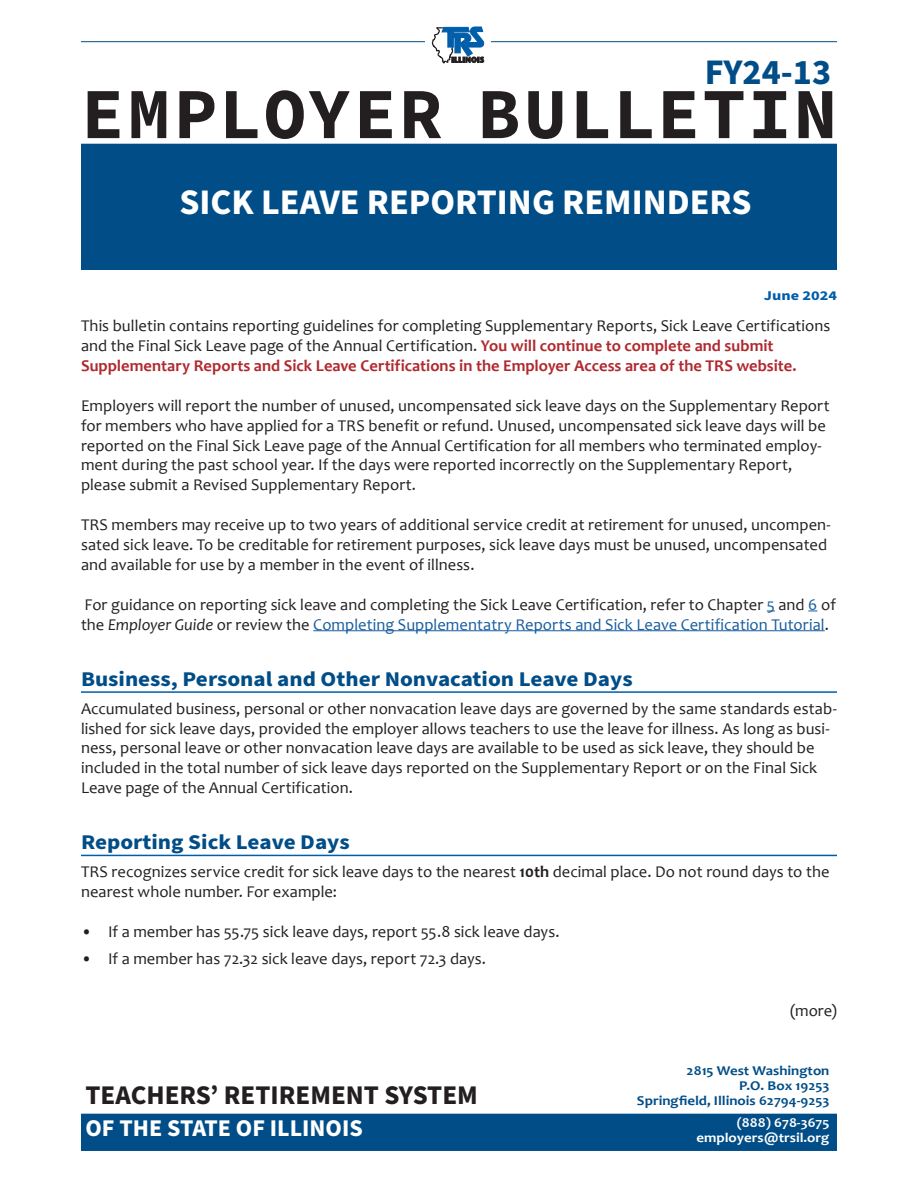
<style>
.page{position:relative;width:918px;height:1188px;background:#fff}
.page>*{position:absolute;margin:0;border:0;box-sizing:border-box;transform-origin:0 0}
.t1{font:700 72px "Source Code Pro";letter-spacing:.035em;color:#231f20}
.Headline{font:700 36px "Source Sans Pro";color:#fff}
.t2{font:700 36px "Source Sans Pro";color:#004d87}
.t3{font:700 27px "Source Sans Pro";color:#231f20}
.t4{font:700 24px "Source Sans Pro";color:#fff}
.Subhead{font:700 21px "Source Sans Pro";color:#004d87;scale:1.1 1}
.Body_Text{font:16.5px/19.8px "Candara";letter-spacing:.005em;color:#231f20}
.bullet{font:16.5px "Candara";color:#231f20}
.t5{font:700 13.5px/15px "Candara";color:#004d87;text-align:right;scale:1.1 1}
.t6{font:700 13.5px/15px "Candara";color:#fff;text-align:right;scale:1.1 1}
.t7{font:700 13.5px "Source Sans Pro";color:#005daa;scale:1.2 1}
.s1{font-weight:700;color:#b0292f}
.s2{color:#175d9e}
.s3{font-style:italic}
.s4{font-weight:700}
</style>
<div class="page">
<div style="left:81px;top:144px;width:756px;height:126px;background:#004d87"></div>
<div style="left:81px;top:1114px;width:756px;height:37px;background:#004d87"></div>
<hr style="left:81px;top:41px;width:756px;height:1px;background:#004d87">
<div style="left:425px;top:27px;width:66px;height:51px;background:#fff"></div>
<svg style="left:432px;top:27px;width:52px;height:37px"></svg>
<hr style="left:313px;top:631px;width:512px;height:1px;background:#175d9e">
<hr style="left:81px;top:691px;width:756px;height:2px;background:#005daa">
<hr style="left:81px;top:855px;width:756px;height:1px;background:#005daa">
<p class="t2" style="left:705px;top:48px;width:128px">FY24-13</p>
<h1 class="t1" style="left:81px;top:62px;width:758px">EMPLOYER BULLETIN</h1>
<p class="Headline" style="left:179px;top:178px;width:573px">SICK LEAVE REPORTING REMINDERS</p>
<p class="t7" style="left:764px;top:286px;width:62px">June 2024</p>
<p class="Body_Text" style="left:81px;top:316px;width:751px">This bulletin contains reporting guidelines for completing Supplementary Reports, Sick Leave Certifications and the Final Sick Leave page of the Annual Certification. <span class="s1">You will continue to complete and submit<br>Supplementary Reports and Sick Leave Certifications in the Employer Access area of the TRS website.</span></p>
<p class="Body_Text" style="left:81px;top:396px;width:750px">Employers will report the number of unused, uncompensated sick leave days on the Supplementary Report for members who have applied for a TRS benefit or refund. Unused, uncompensated sick leave days will be reported on the Final Sick Leave page of the Annual Certification for all members who terminated employ&shy;ment during the past school year. If the days were reported incorrectly on the Supplementary Report, please submit a Revised Supplementary Report.</p>
<p class="Body_Text" style="left:81px;top:515px;width:751px">TRS members may receive up to two years of additional service credit at retirement for unused, uncompen&shy;sated sick leave. To be creditable for retirement purposes, sick leave days must be unused, uncompensated and available for use by a member in the event of illness.</p>
<p class="Body_Text" style="left:81px;top:594px;width:756px">For guidance on reporting sick leave and completing the Sick Leave Certification, refer to Chapter <span class="s2">5</span> and <span class="s2">6</span> of the <span class="s3">Employer Guide</span> or review the <span class="s2">Completing Supplementatry Reports and Sick Leave Certification Tutorial</span>.</p>
<p class="Subhead" style="left:81px;top:665px;width:503px">Business, Personal and Other Nonvacation Leave Days</p>
<p class="Body_Text" style="left:81px;top:698px;width:757px">Accumulated business, personal or other nonvacation leave days are governed by the same standards estab&shy;lished for sick leave days, provided the employer allows teachers to use the leave for illness. As long as busi&shy;ness, personal leave or other nonvacation leave days are available to be used as sick leave, they should be included in the total number of sick leave days reported on the Supplementary Report or on the Final Sick Leave page of the Annual Certification.</p>
<p class="Subhead" style="left:81px;top:828px;width:246px">Reporting Sick Leave Days</p>
<p class="Body_Text" style="left:81px;top:862px;width:750px">TRS recognizes service credit for sick leave days to the nearest <span class="s4">10th</span> decimal place. Do not round days to the nearest whole number. For example:</p>
<h2 class="bullet" style="left:81px;top:921px;width:480px">• If a member has 55.75 sick leave days, report 55.8 sick leave days.</h2>
<h2 class="bullet" style="left:81px;top:948px;width:407px">• If a member has 72.32 sick leave days, report 72.3 days.</h2>
<p class="Body_Text" style="left:790px;top:1001px;width:48px">(more)</p>
<h3 class="t3" style="left:86px;top:1077px;width:394px">TEACHERS’ RETIREMENT SYSTEM</h3>
<h3 class="t4" style="left:86px;top:1111px;width:279px">OF THE STATE OF ILLINOIS</h3>
<p class="t5" style="left:637px;top:1063px;width:177px">2815 West Washington<br>P.O. Box 19253<br>Springfield, Illinois 62794-9253</p>
<p class="t6" style="left:697px;top:1115px;width:122px">(888) 678-3675 employers@trsil.org</p>
</div>
